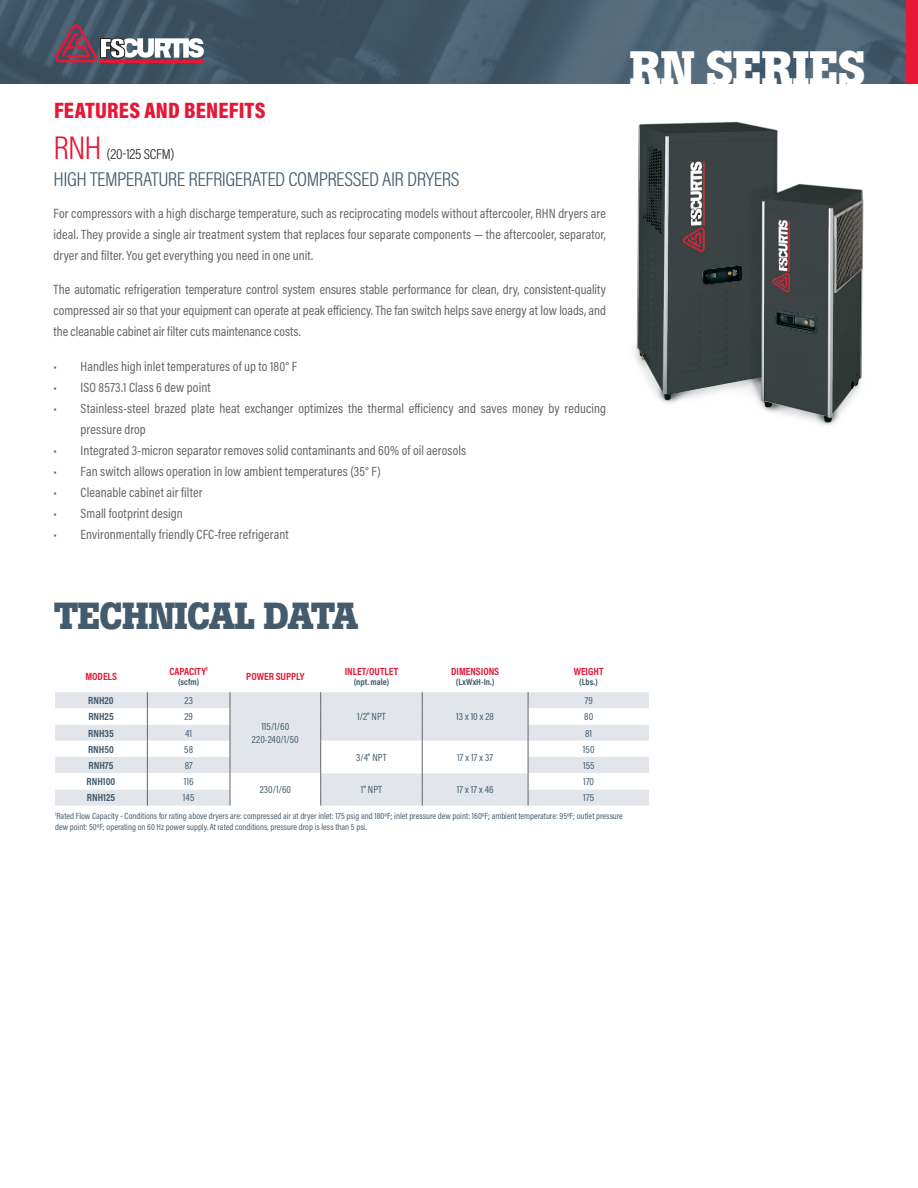
<style>
.page{position:relative;width:918px;height:1188px;background:#fff}
.page>*{position:absolute;margin:0;border:0;box-sizing:border-box;transform-origin:0 0}
.t1{font:700 48px "Boton";letter-spacing:-.015em;color:#fff}
.t2{font:700 37.5px "Boton";letter-spacing:-.02em;color:#435b6d}
.t3{font:300 33.15px "Acumin Pro Cond";color:#e51836;scale:1.04 1}
.t4{font:900 22.5px "Acumin Pro Cond";letter-spacing:.01em;color:#e51836}
.t5{font:300 20.1px "Acumin Pro Cond";letter-spacing:-.025em;color:#435b6d;scale:1.04 1}
.t6{font:300 14.4px "Acumin Pro Cond";letter-spacing:-.01em;color:#231f20;scale:1.04 1}
.t7{font:13.5px/21px "Acumin Pro Cond";letter-spacing:.005em;color:#636366;text-align:justify}
.t8{font:10.5px/13.5px "Acumin Pro Cond";letter-spacing:.005em;color:#435b6d;text-align:center}
.t9{font:700 10.5px "Acumin Pro Cond";color:#e51836}
.t10{font:700 10.5px "Acumin Pro Cond";color:#435b6d}
.t11{font:9px/10.8px "Acumin Pro Cond";color:#435b6d}
.t12{font:700 9px "Acumin Pro Cond";letter-spacing:.01em;color:#435b6d}
</style>
<div class="page">
<svg style="left:0;top:0;width:906px;height:84px;background:#455b6c"></svg>
<div style="left:55px;top:692px;width:594px;height:16px;background:#e2e6eb"></div>
<svg style="left:55px;top:708px;width:594px;height:98px;fill:#e2e6eb"></svg>
<svg style="left:147px;top:692px;width:1px;height:114px"></svg>
<svg style="left:230px;top:692px;width:1px;height:114px"></svg>
<svg style="left:320px;top:692px;width:1px;height:114px"></svg>
<svg style="left:422px;top:692px;width:1px;height:114px"></svg>
<svg style="left:528px;top:692px;width:1px;height:114px"></svg>
<img style="left:634px;top:121px;width:230px;height:304px">
<div style="left:906px;top:0;width:12px;height:84px;background:#e51836"></div>
<svg style="left:55px;top:24px;width:149px;height:38px"></svg>
<h3 class="t4" style="left:54px;top:96px;width:213px">FEATURES AND BENEFITS</h3>
<h3 class="t3" style="left:54px;top:127px;width:48px">RNH</h3>
<p class="t6" style="left:107px;top:145px;width:66px">(20-125 SCFM)</p>
<h3 class="t5" style="left:54px;top:166px;width:392px">HIGH TEMPERATURE REFRIGERATED COMPRESSED AIR DRYERS</h3>
<p class="t7" style="left:54px;top:202px;width:554px">For compressors with a high discharge temperature, such as reciprocating models without aftercooler, RHN dryers are ideal. They provide a single air treatment system that replaces four separate components — the aftercooler, separator, dryer and filter. You get everything you need in one unit.</p>
<p class="t7" style="left:54px;top:279px;width:554px">The automatic refrigeration temperature control system ensures stable performance for clean, dry, consistent-quality compressed air so that your equipment can operate at peak efficiency. The fan switch helps save energy at low loads, and the cleanable cabinet air filter cuts maintenance costs.</p>
<p class="t7" style="left:54px;top:355px;width:245px">• Handles high inlet temperatures of up to 180° F</p>
<p class="t7" style="left:54px;top:376px;width:159px">• ISO 8573.1 Class 6 dew point</p>
<p class="t7" style="left:81px;top:397px;width:527px;text-indent:-27px">• Stainless-steel brazed plate heat exchanger optimizes the thermal efficiency and saves money by reducing pressure drop</p>
<p class="t7" style="left:54px;top:439px;width:414px">• Integrated 3-micron separator removes solid contaminants and 60% of oil aerosols</p>
<p class="t7" style="left:54px;top:460px;width:329px">• Fan switch allows operation in low ambient temperatures (35° F)</p>
<p class="t7" style="left:54px;top:481px;width:150px">• Cleanable cabinet air filter</p>
<p class="t7" style="left:54px;top:502px;width:131px">• Small footprint design</p>
<p class="t7" style="left:54px;top:523px;width:237px">• Environmentally friendly CFC-free refrigerant</p>
<h2 class="t2" style="left:54px;top:594px;width:306px">TECHNICAL DATA</h2>
<p class="t9" style="left:85px;top:669px;width:33px">MODELS</p>
<p class="t9" style="left:169px;top:664px;width:40px">CAPACITY<sup>1</sup></p>
<p class="t12" style="left:178px;top:676px;width:23px">(scfm)</p>
<p class="t9" style="left:246px;top:669px;width:60px">POWER SUPPLY</p>
<p class="t9" style="left:345px;top:664px;width:55px">INLET/OUTLET</p>
<p class="t12" style="left:354px;top:676px;width:37px">(npt. male)</p>
<p class="t9" style="left:451px;top:664px;width:50px">DIMENSIONS</p>
<p class="t12" style="left:456px;top:676px;width:40px">(LxWxH-In.)</p>
<p class="t9" style="left:574px;top:664px;width:31px">WEIGHT</p>
<p class="t12" style="left:579px;top:676px;width:20px">(Lbs.)</p>
<p class="t10" style="left:88px;top:694px;width:27px">RNH20</p>
<p class="t8" style="left:184px;top:694px;width:10px">23</p>
<p class="t8" style="left:585px;top:694px;width:10px">79</p>
<h1 class="t1" style="left:629px;top:40px;width:238px">RN SERIES</h1>
<p class="t8" style="left:357px;top:710px;width:30px">1/2" NPT</p>
<p class="t8" style="left:456px;top:710px;width:39px">13 x 10 x 28</p>
<p class="t10" style="left:88px;top:710px;width:27px">RNH25</p>
<p class="t8" style="left:184px;top:710px;width:10px">29</p>
<p class="t8" style="left:584px;top:710px;width:10px">80</p>
<p class="t10" style="left:88px;top:726px;width:27px">RNH35</p>
<p class="t8" style="left:185px;top:726px;width:9px">41</p>
<p class="t8" style="left:585px;top:726px;width:8px">81</p>
<p class="t10" style="left:88px;top:742px;width:27px">RNH50</p>
<p class="t8" style="left:184px;top:742px;width:10px">58</p>
<p class="t8" style="left:356px;top:750px;width:32px">3/4" NPT</p>
<p class="t8" style="left:457px;top:750px;width:37px">17 x 17 x 37</p>
<p class="t8" style="left:252px;top:719px;width:48px">115/1/60<br>220-240/1/50</p>
<p class="t8" style="left:583px;top:742px;width:13px">150</p>
<p class="t10" style="left:89px;top:758px;width:26px">RNH75</p>
<p class="t8" style="left:185px;top:758px;width:10px">87</p>
<p class="t8" style="left:583px;top:758px;width:13px">155</p>
<p class="t10" style="left:87px;top:775px;width:30px">RNH100</p>
<p class="t8" style="left:184px;top:775px;width:11px">116</p>
<p class="t8" style="left:260px;top:783px;width:33px">230/1/60</p>
<p class="t8" style="left:361px;top:783px;width:23px">1" NPT</p>
<p class="t8" style="left:457px;top:783px;width:38px">17 x 17 x 46</p>
<p class="t8" style="left:583px;top:775px;width:12px">170</p>
<p class="t10" style="left:87px;top:791px;width:30px">RNH125</p>
<p class="t8" style="left:183px;top:791px;width:13px">145</p>
<p class="t8" style="left:583px;top:791px;width:12px">175</p>
<p class="t11" style="left:55px;top:811px;width:569px"><sup>1</sup>Rated Flow Capacity - Conditions for rating above dryers are: compressed air at dryer inlet: 175 psig and 180ºF; inlet pressure dew point: 160ºF; ambient temperature: 95ºF; outlet pressure dew point: 50ºF; operating on 60 Hz power supply. At rated conditions, pressure drop is less than 5 psi.</p>
</div>
